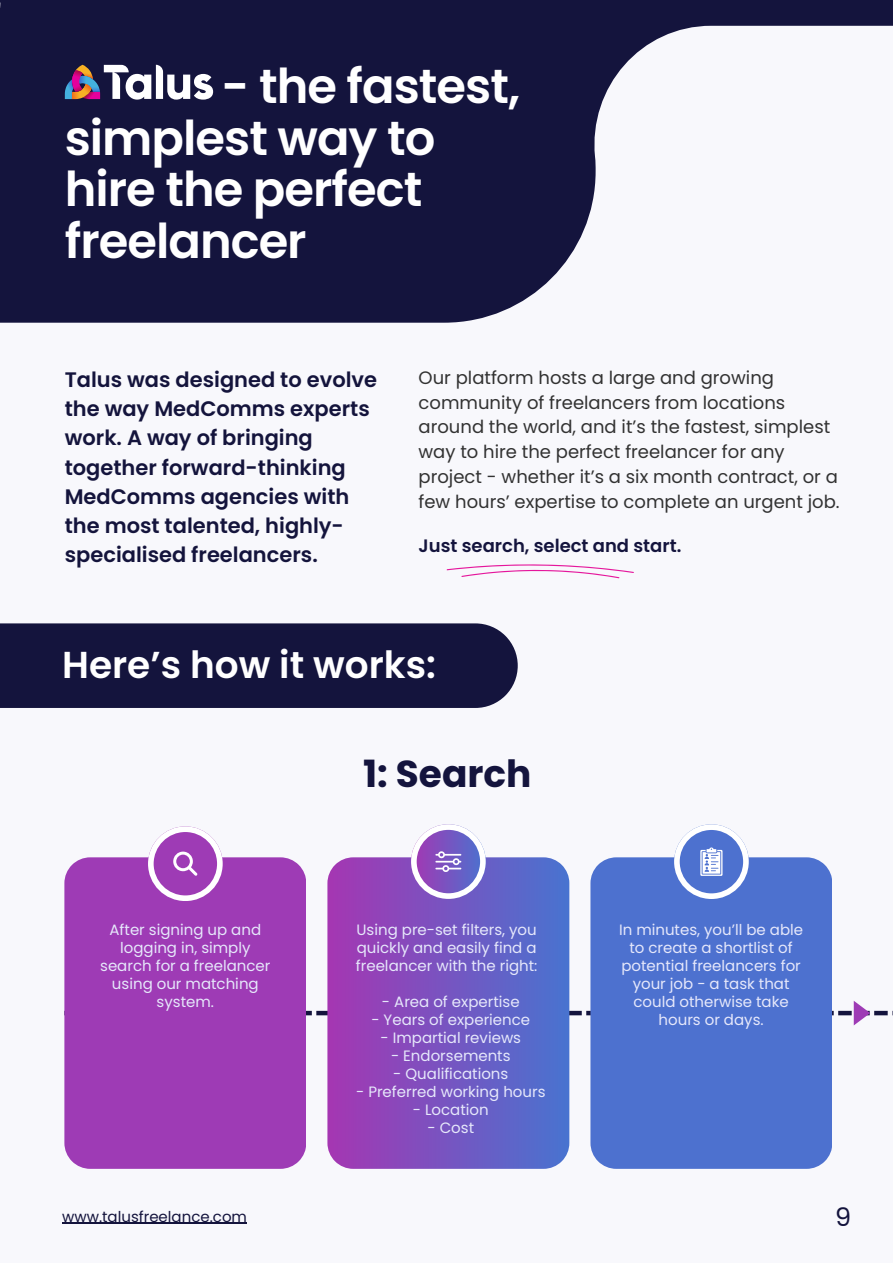
<style>
.page{position:relative;width:893px;height:1264px;background:#fff}
.page>*{position:absolute;margin:0;border:0;box-sizing:border-box;transform-origin:0 0}
.t1{font:600 48px/51.8px "Poppins";letter-spacing:-.02em;color:#fff}
.t2{font:600 37.5px "Poppins";color:#fff}
.t3{font:700 37.5px "Poppins";color:#14143d}
.t4{font:25.5px "Poppins";color:#14143d}
.t5{font:600 21px/29.2px "Poppins";color:#14143c}
.t6{font:18px/24.8px "Poppins";color:#323232}
.t7{font:600 18px "Poppins";color:#14143d}
.t8{font:15px/18px "Poppins";color:#e6e8fb;text-align:center}
.t9{font:15px "Poppins";color:#14143d}
</style>
<div class="page">
<div style="left:0;top:0;width:892px;height:1262px;background:#f8f8fc"></div>
<svg style="left:0;top:0;width:892px;height:323px;fill:#14143d"></svg>
<svg style="left:65px;top:65px;width:148px;height:35px"></svg>
<svg style="left:446px;top:564px;width:188px;height:14px"></svg>
<div style="left:0;top:623px;width:517px;height:85px;background:#14143d"></div>
<div style="left:298px;top:1010px;width:14px;height:5px;background:#14143d"></div>
<div style="left:316px;top:1010px;width:14px;height:5px;background:#14143d"></div>
<div style="left:568px;top:1010px;width:13px;height:5px;background:#14143d"></div>
<div style="left:586px;top:1010px;width:13px;height:5px;background:#14143d"></div>
<div style="left:838px;top:1010px;width:13px;height:5px;background:#14143d"></div>
<div style="left:874px;top:1010px;width:13px;height:5px;background:#14143d"></div>
<div style="left:64px;top:857px;width:242px;height:311px;background:#9e3bb5"></div>
<div style="left:590px;top:857px;width:242px;height:311px;background:#4d71cf"></div>
<svg style="left:327px;top:857px;width:242px;height:311px;background:#7856c1"></svg>
<svg style="left:148px;top:826px;width:74px;height:74px"></svg>
<svg style="left:411px;top:824px;width:74px;height:74px"></svg>
<svg style="left:674px;top:824px;width:74px;height:74px"></svg>
<svg style="left:853px;top:1001px;width:17px;height:24px"></svg>
<hr style="left:62px;top:1222px;width:185px;height:1px;background:#14143d">
<p class="t1" style="left:65px;top:60px;width:457px;text-indent:157px">- the fastest, simplest way to hire the perfect freelancer</p>
<p class="t5" style="left:65px;top:365px;width:314px">Talus was designed to evolve the way MedComms experts work. A way of bringing together forward-thinking<br>MedComms agencies with the most talented, highly&shy;specialised freelancers.</p>
<p class="t6" style="left:418px;top:365px;width:422px">Our platform hosts a large and growing community of freelancers from locations around the world, and it’s the fastest, simplest way to hire the perfect freelancer for any project - whether it’s a six month contract, or a few hours’ expertise to complete an urgent job.</p>
<p class="t7" style="left:418px;top:532px;width:264px">Just search, select and start.</p>
<p class="t2" style="left:62px;top:638px;width:375px">Here’s how it works:</p>
<p class="t3" style="left:363px;top:748px;width:170px">1: Search</p>
<p class="t8" style="left:100px;top:920px;width:172px">After signing up and logging in, simply search for a freelancer using our matching system.</p>
<p class="t8" style="left:356px;top:920px;width:183px;text-align:justify">Using pre-set filters, you quickly and easily find a freelancer with the right:</p>
<p class="t8" style="left:382px;top:992px;width:139px">- Area of expertise</p>
<p class="t8" style="left:391px;top:1046px;width:121px">- Endorsements</p>
<p class="t8" style="left:393px;top:1064px;width:117px">- Qualifications</p>
<p class="t8" style="left:356px;top:1082px;width:191px">- Preferred working hours</p>
<p class="t8" style="left:413px;top:1100px;width:77px">- Location</p>
<p class="t8" style="left:427px;top:1118px;width:48px">- Cost</p>
<p class="t8" style="left:371px;top:1010px;width:160px">- Years of experience</p>
<p class="t8" style="left:380px;top:1028px;width:142px">- Impartial reviews</p>
<p class="t8" style="left:619px;top:920px;width:185px">In minutes, you’ll be able to create a shortlist of potential freelancers for your job - a task that could otherwise take hours or days.</p>
<p class="t9" style="left:62px;top:1205px;width:186px">www.talusfreelance.com</p>
<p class="t4" style="left:835px;top:1199px;width:18px">9</p>
</div>
